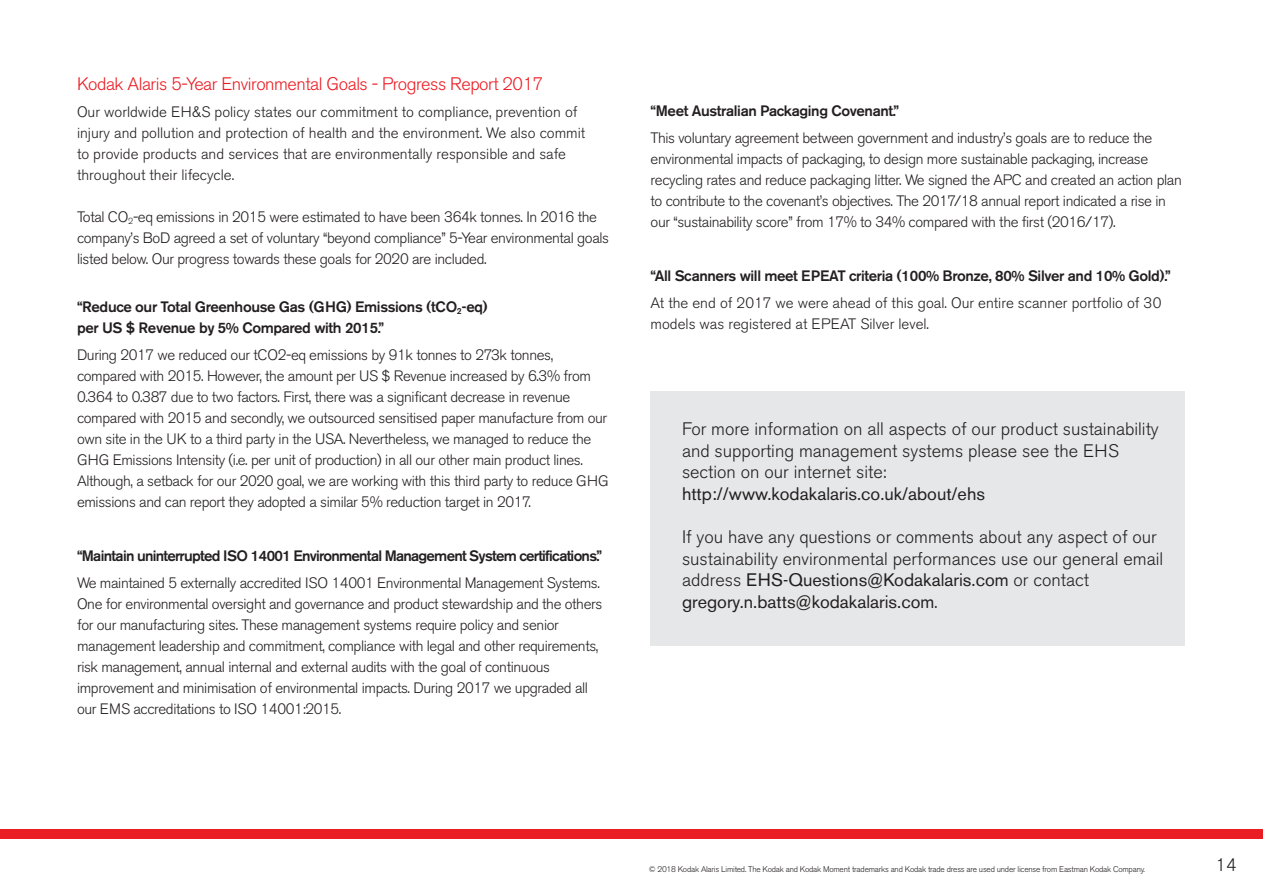
<style>
.page{position:relative;width:1263px;height:893px;background:#fff}
.page>*{position:absolute;margin:0;border:0;box-sizing:border-box;transform-origin:0 0}
.t1{font:300 18px/21.6px "Akzidenz Grotesk BE";color:#231f20}
.t2{font:300 18px "Akzidenz Grotesk BE";letter-spacing:-.025em;color:#eb1d24}
.t3{font:18px "Akzidenz Grotesk BE";color:#231f20}
.t4{font:300 15px/21px "Akzidenz Grotesk BE";letter-spacing:-.025em;color:#231f20}
.t5{font:300 15px/21px "Akzidenz Grotesk BE";color:#231f20}
.t6{font:500 15px/21px "Akzidenz Grotesk BE";letter-spacing:-.025em;color:#231f20}
.t7{font:500 15px "Akzidenz Grotesk BE";letter-spacing:-.05em;color:#231f20}
.t8{font:300 8.25px "Akzidenz Grotesk BE";letter-spacing:-.025em;color:#231f20}
.s1{font-weight:400}
</style>
<div class="page">
<div style="left:651px;top:391px;width:534px;height:254px;background:#e6e7e8"></div>
<div style="left:0;top:829px;width:1263px;height:9px;background:#eb1d24"></div>
<p class="t2" style="left:77px;top:73px;width:468px">Kodak Alaris 5-Year Environmental Goals - Progress Report 2017</p>
<p class="t5" style="left:77px;top:101px;width:510px">Our worldwide EH&amp;S policy states our commitment to compliance, prevention of injury and pollution and protection of health and the environment. We also commit to provide products and services that are environmentally responsible and safe throughout their lifecycle.</p>
<p class="t4" style="left:77px;top:206px;width:534px">Total CO<sub>2</sub>-eq emissions in 2015 were estimated to have been 364k tonnes. In 2016 the company’s BoD agreed a set of voluntary “beyond compliance” 5-Year environmental goals listed below. Our progress towards these goals for 2020 are included.</p>
<p class="t6" style="left:77px;top:296px;width:412px">“Reduce our Total Greenhouse Gas (GHG) Emissions (tCO<sub>2</sub>-eq) per US $ Revenue by 5% Compared with 2015.”</p>
<p class="t4" style="left:77px;top:344px;width:533px">During 2017 we reduced our tCO2-eq emissions by 91k tonnes to 273k tonnes, compared with 2015. However, the amount per US $ Revenue increased by 6.3% from 0.364 to 0.387 due to two factors. First, there was a significant decrease in revenue compared with 2015 and secondly, we outsourced sensitised paper manufacture from our own site in the UK to a third party in the USA. Nevertheless, we managed to reduce the GHG Emissions Intensity (i.e. per unit of production) in all our other main product lines.<br>Although, a setback for our 2020 goal, we are working with this third party to reduce GHG emissions and can report they adopted a similar 5% reduction target in 2017.</p>
<p class="t7" style="left:77px;top:546px;width:527px">“Maintain uninterrupted ISO 14001 Environmental Management System certifications.”</p>
<p class="t4" style="left:77px;top:572px;width:527px">We maintained 5 externally accredited ISO 14001 Environmental Management Systems.<br>One for environmental oversight and governance and product stewardship and the others for our manufacturing sites. These management systems require policy and senior management leadership and commitment, compliance with legal and other requirements, risk management, annual internal and external audits with the goal of continuous improvement and minimisation of environmental impacts. During 2017 we upgraded all our EMS accreditations to ISO 14001:2015.</p>
<p class="t6" style="left:651px;top:100px;width:250px">“Meet Australian Packaging Covenant.”</p>
<p class="t4" style="left:651px;top:127px;width:533px">This voluntary agreement between government and industry’s goals are to reduce the environmental impacts of packaging, to design more sustainable packaging, increase recycling rates and reduce packaging litter. We signed the APC and created an action plan to contribute to the covenant’s objectives. The 2017/18 annual report indicated a rise in our “sustainability score” from 17% to 34% compared with the first (2016/17).</p>
<p class="t6" style="left:651px;top:265px;width:522px">“All Scanners will meet EPEAT criteria (100% Bronze, 80% Silver and 10% Gold).”</p>
<p class="t5" style="left:651px;top:292px;width:512px">At the end of 2017 we were ahead of this goal. Our entire scanner portfolio of 30 models was registered at EPEAT Silver level.</p>
<p class="t1" style="left:682px;top:419px;width:478px">For more information on all aspects of our product sustainability and supporting management systems please see the EHS section on our internet site:</p>
<p class="t3" style="left:682px;top:483px;width:304px">http://www.kodakalaris.co.uk/about/ehs</p>
<p class="t1" style="left:682px;top:527px;width:483px">If you have any questions or comments about any aspect of our sustainability environmental performances use our general email address <span class="s1">EHS-Questions@Kodakalaris.com</span> or contact <span class="s1">gregory.n.batts@kodakalaris.com</span>.</p>
<p class="t8" style="left:649px;top:864px;width:498px">© 2018 Kodak Alaris Limited. The Kodak and Kodak Moment trademarks and Kodak trade dress are used under license from Eastman Kodak Company.</p>
<p class="t1" style="left:1215px;top:855px;width:22px">14</p>
</div>
